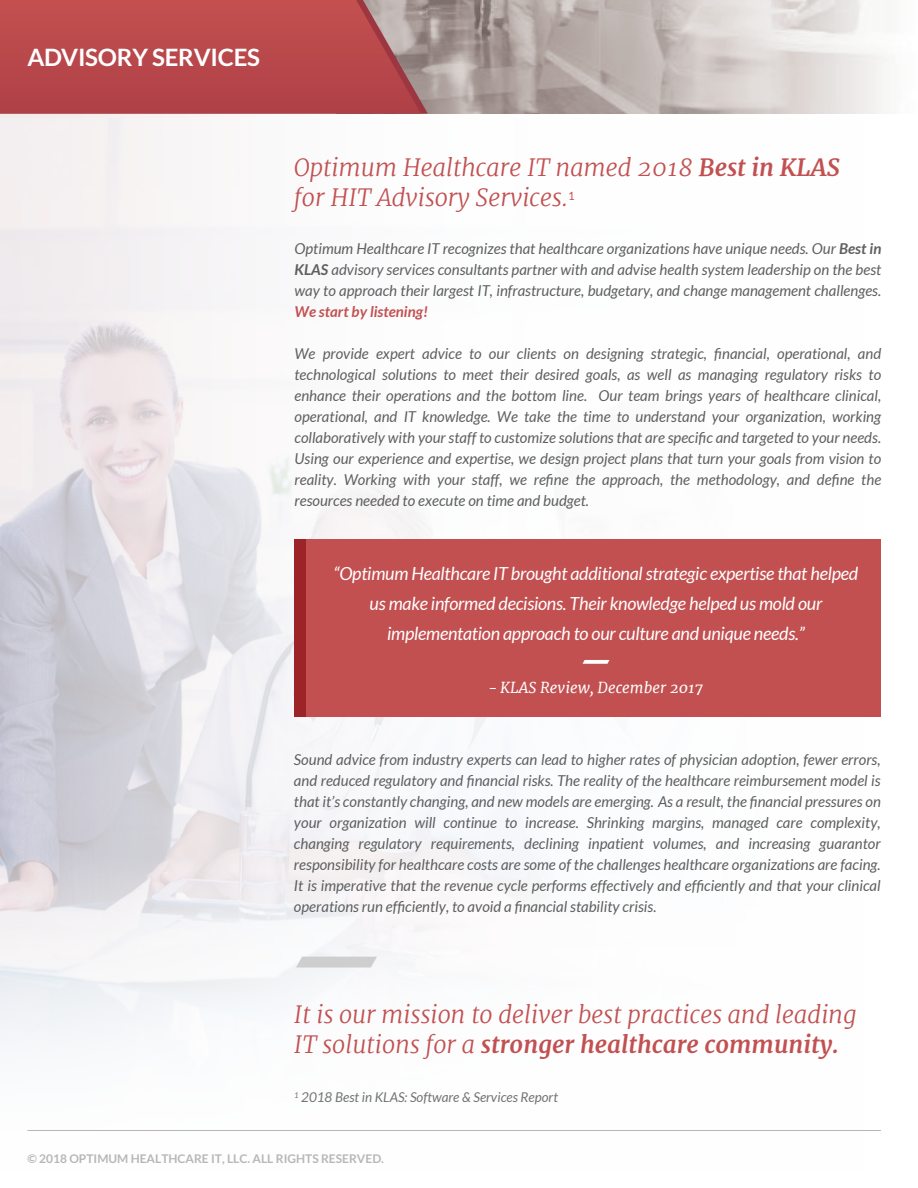
<style>
.page{position:relative;width:918px;height:1188px;background:#fff}
.page>*{position:absolute;margin:0;border:0;box-sizing:border-box;transform-origin:0 0}
.t1{font:italic 300 24px/30px "Merriweather";color:#c25051}
.t2{font:700 24px "Lato";letter-spacing:-.01em;color:#fff}
.t3{font:italic 18px/30px "Lato";letter-spacing:-.015em;color:#fff;text-align:center}
.t4{font:italic 15px/21px "Lato";color:#5e5f5f;text-align:justify}
.t5{font:italic 15px "Merriweather";color:#fff}
.t6{font:italic 700 15px "Lato";color:#c35152}
.t7{font:italic 13.5px "Lato";color:#727373}
.t8{font:700 12px "Lato";color:#b7b7b7}
.s1{font-weight:700}
.s2{font-family:"Lato";font-style:normal}
</style>
<div class="page">
<svg style="left:0;top:114px;width:532px;height:741px"></svg>
<svg style="left:0;top:855px;width:537px;height:190px"></svg>
<img style="left:428px;top:0;width:459px;height:114px">
<svg style="left:0;top:0;width:421px;height:114px;background:#b74d50"></svg>
<div style="left:294px;top:539px;width:13px;height:178px;background:#9c2327"></div>
<div style="left:307px;top:539px;width:574px;height:178px;background:#c25051"></div>
<svg style="left:583px;top:660px;width:27px;height:4px"></svg>
<svg style="left:296px;top:957px;width:81px;height:11px"></svg>
<hr style="left:27px;top:1130px;width:854px;height:1px;background:#b7b7b7">
<h1 class="t2" style="left:27px;top:44px;width:234px">ADVISORY SERVICES</h1>
<h1 class="t1" style="left:294px;top:153px;width:548px">Optimum Healthcare IT named 2018 <span class="s1">Best in KLAS </span>for HIT Advisory Services.<sup>1</sup></h1>
<p class="t4" style="left:295px;top:239px;width:588px">Optimum Healthcare IT recognizes that healthcare organizations have unique needs. Our <span class="s1">Best in KLAS</span> advisory services consultants partner with and advise health system leadership on the best way to approach their largest IT, infrastructure, budgetary, and change management challenges.</p>
<p class="t6" style="left:295px;top:303px;width:135px">We start by listening!</p>
<p class="t4" style="left:295px;top:344px;width:588px">We provide expert advice to our clients on designing strategic, financial, operational, and technological solutions to meet their desired goals, as well as managing regulatory risks to enhance their operations and the bottom line. Our team brings years of healthcare clinical, operational, and IT knowledge. We take the time to understand your organization, working collaboratively with your staff to customize solutions that are specific and targeted to your needs.<br>Using our experience and expertise, we design project plans that turn your goals from vision to reality. Working with your staff, we refine the approach, the methodology, and define the resources needed to execute on time and budget.</p>
<p class="t3" style="left:334px;top:558px;width:526px">“Optimum Healthcare IT brought additional strategic expertise that helped us make informed decisions. Their knowledge helped us mold our implementation approach to our culture and unique needs.”</p>
<p class="t5" style="left:489px;top:678px;width:216px"><span class="s2">–</span> KLAS Review, December 2017</p>
<p class="t4" style="left:294px;top:750px;width:588px">Sound advice from industry experts can lead to higher rates of physician adoption, fewer errors, and reduced regulatory and financial risks. The reality of the healthcare reimbursement model is that it’s constantly changing, and new models are emerging. As a result, the financial pressures on your organization will continue to increase. Shrinking margins, managed care complexity, changing regulatory requirements, declining inpatient volumes, and increasing guarantor responsibility for healthcare costs are some of the challenges healthcare organizations are facing.<br>It is imperative that the revenue cycle performs effectively and efficiently and that your clinical operations run efficiently, to avoid a financial stability crisis.</p>
<h1 class="t1" style="left:294px;top:1000px;width:564px">It is our mission to deliver best practices and leading<br>IT solutions for a <span class="s1">stronger healthcare community.</span></h1>
<p class="t7" style="left:294px;top:1090px;width:265px"><sup>1</sup> 2018 Best in KLAS: Software &amp; Services Report</p>
<p class="t8" style="left:27px;top:1151px;width:358px">© 2018 OPTIMUM HEALTHCARE IT, LLC. ALL RIGHTS RESERVED.</p>
</div>
